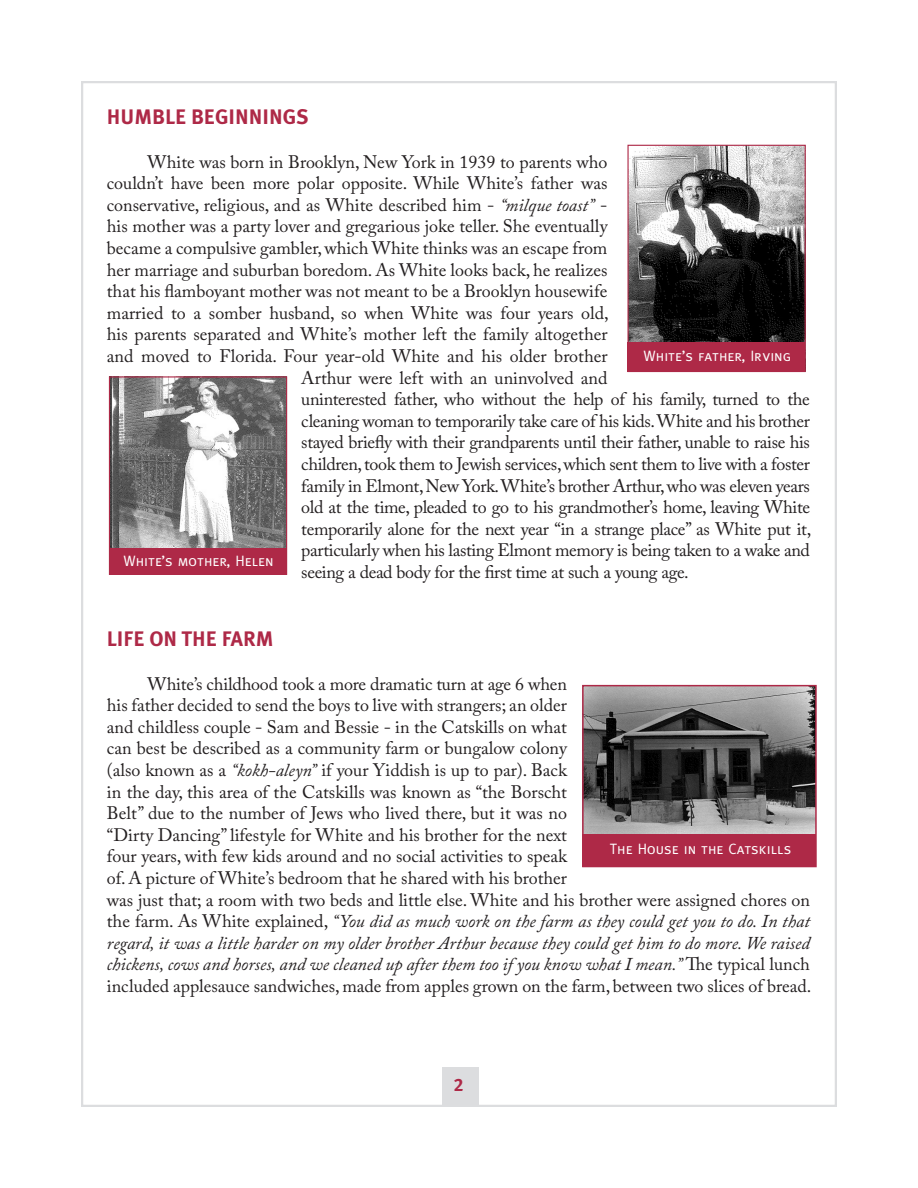
<style>
.page{position:relative;width:918px;height:1188px;background:#fff}
.page>*{position:absolute;margin:0;border:0;box-sizing:border-box;transform-origin:0 0}
.t1{font:21px "Meta Plus Bold Caps";color:#ae2947}
.t2{font:700 21px "Meta Plus";color:#ae2947}
.t3{font:18px/21.6px "Adobe Caslon Pro";color:#231f20}
.t4{font:18px "Adobe Caslon Pro";letter-spacing:-.02em;color:#231f20}
.t5{font:18px "Meta Plus Bold Caps";color:#ae2947}
.t6{font:15px "Meta Caps";color:#fff}
.s1{font-style:italic}
</style>
<div class="page">
<div style="left:442px;top:1067px;width:36px;height:40px;background:#dcdddf"></div>
<img style="left:629px;top:147px;width:175px;height:195px">
<div style="left:627px;top:145px;width:179px;height:227px;border:1px solid #ae2947"></div>
<div style="left:628px;top:342px;width:177px;height:30px;background:#ae2947"></div>
<img style="left:111px;top:378px;width:174px;height:170px">
<div style="left:109px;top:376px;width:178px;height:199px;border:1px solid #ae2947"></div>
<div style="left:109px;top:548px;width:177px;height:26px;background:#ae2947"></div>
<img style="left:585px;top:688px;width:229px;height:146px">
<div style="left:582px;top:685px;width:235px;height:182px;border:2px solid #ae2947"></div>
<div style="left:583px;top:834px;width:233px;height:32px;background:#ae2947"></div>
<p class="t1" style="left:107px;top:105px;width:203px">HUMBLE BEGINNINGS</p>
<p class="t3" style="left:147px;top:151px;width:462px">White was born in Brooklyn, New York in 1939 to parents who</p>
<p class="t3" style="left:107px;top:172px;width:502px">couldn’t have been more polar opposite. While White’s father was</p>
<p class="t3" style="left:107px;top:194px;width:502px">conservative, religious, and as White described him - <span class="s1">“milque toast”</span> -</p>
<p class="t3" style="left:107px;top:215px;width:502px">his mother was a party lover and gregarious joke teller. She eventually</p>
<p class="t3" style="left:107px;top:237px;width:502px">became a compulsive gambler, which White thinks was an escape from</p>
<p class="t3" style="left:107px;top:259px;width:502px">her marriage and suburban boredom. As White looks back, he realizes</p>
<p class="t3" style="left:107px;top:280px;width:502px">that his flamboyant mother was not meant to be a Brooklyn housewife</p>
<p class="t3" style="left:107px;top:302px;width:503px">married to a somber husband, so when White was four years old,</p>
<p class="t3" style="left:107px;top:323px;width:502px">his parents separated and White’s mother left the family altogether</p>
<p class="t3" style="left:107px;top:345px;width:502px">and moved to Florida. Four year-old White and his older brother</p>
<p class="t3" style="left:301px;top:367px;width:308px">Arthur were left with an uninvolved and</p>
<p class="t4" style="left:301px;top:388px;width:510px">uninterested father, who without the help of his family, turned to the</p>
<p class="t4" style="left:301px;top:410px;width:510px">cleaning woman to temporarily take care of his kids. White and his brother</p>
<p class="t4" style="left:301px;top:432px;width:510px">stayed briefly with their grandparents until their father, unable to raise his</p>
<p class="t4" style="left:301px;top:453px;width:510px">children, took them to Jewish services, which sent them to live with a foster</p>
<p class="t4" style="left:301px;top:475px;width:510px">family in Elmont, New York. White’s brother Arthur, who was eleven years</p>
<p class="t4" style="left:301px;top:496px;width:510px">old at the time, pleaded to go to his grandmother’s home, leaving White</p>
<p class="t4" style="left:301px;top:518px;width:511px">temporarily alone for the next year “in a strange place” as White put it,</p>
<p class="t4" style="left:301px;top:540px;width:510px">particularly when his lasting Elmont memory is being taken to a wake and</p>
<p class="t4" style="left:301px;top:561px;width:389px">seeing a dead body for the first time at such a young age.</p>
<p class="t6" style="left:644px;top:348px;width:149px">White’s father, Irving</p>
<p class="t6" style="left:123px;top:552px;width:152px">White’s mother, Helen</p>
<p class="t2" style="left:107px;top:627px;width:168px">LIFE ON THE FARM</p>
<p class="t3" style="left:107px;top:673px;width:706px;text-indent:40px">White’s childhood took a more dramatic turn at age 6 when<br>his father decided to send the boys to live with strangers; an older<br>and childless couple - Sam and Bessie - in the Catskills on what<br>can best be described as a community farm or bungalow colony<br>(also known as a <span class="s1">“kokh-aleyn”</span> if your Yiddish is up to par). Back<br>in the day, this area of the Catskills was known as “the Borscht<br>Belt” due to the number of Jews who lived there, but it was no<br>“Dirty Dancing” lifestyle for White and his brother for the next<br>four years, with few kids around and no social activities to speak<br>of. A picture of White’s bedroom that he shared with his brother<br>was just that; a room with two beds and little else. White and his brother were assigned chores on the farm. As White explained, <span class="s1">“You did as much work on the farm as they could get you to do. In that regard, it was a little harder on my older brother Arthur because they could get him to do more. We raised chickens, cows and horses, and we cleaned up after them too if you know what I mean.”</span> The typical lunch included applesauce sandwiches, made from apples grown on the farm, between two slices of bread.</p>
<p class="t6" style="left:610px;top:840px;width:183px">The House in the Catskills</p>
<p class="t5" style="left:454px;top:1074px;width:11px">2</p>
</div>
